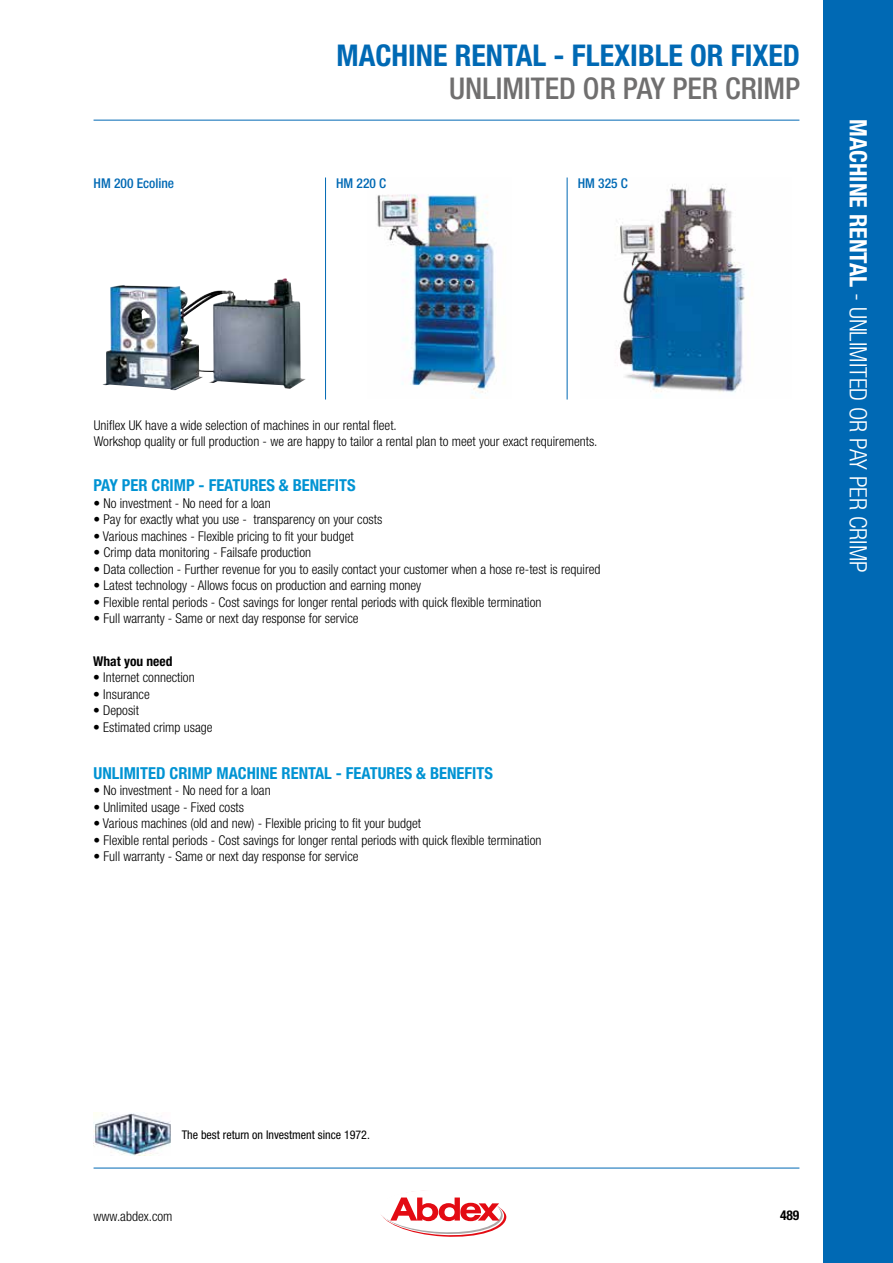
<style>
.page{position:relative;width:893px;height:1263px;background:#fff}
.page>*{position:absolute;margin:0;border:0;box-sizing:border-box;transform-origin:0 0}
.t1{font:700 condensed 30px "Helvetica Neue";color:#0069b4}
.t2{font:500 condensed 30px "Helvetica Neue";color:#706f6f}
.t3{font:300 condensed 24px "Helvetica Neue";color:#fff}
.t4{font:700 condensed 16.5px "Helvetica Neue";color:#0093d3}
.t5{font:300 condensed 13.5px/16.5px "Helvetica Neue";color:#000}
.t6{font:500 condensed 13.5px "Helvetica Neue";color:#0069b4}
.t7{font:700 condensed 13.5px "Helvetica Neue";color:#000}
.t8{font:condensed 12px "Helvetica Neue";color:#000}
.s1{font-weight:700}
</style>
<div class="page">
<div style="left:823px;top:0;width:70px;height:1263px;background:#0069b4"></div>
<hr style="left:94px;top:120px;width:705px;height:1px;background:#0069b4">
<hr style="left:94px;top:1168px;width:705px;height:1px;background:#0069b4">
<img style="left:93px;top:1113px;width:78px;height:42px">
<svg style="left:381px;top:1190px;width:125px;height:47px"></svg>
<img style="left:618px;top:184px;width:127px;height:213px">
<img style="left:377px;top:194px;width:119px;height:205px">
<img style="left:102px;top:278px;width:204px;height:112px">
<hr style="left:325px;top:177px;width:1px;height:222px;background:#0069b4">
<hr style="left:567px;top:177px;width:1px;height:222px;background:#0069b4">
<h1 class="t1" style="left:336px;top:37px;width:465px">MACHINE RENTAL - FLEXIBLE OR FIXED</h1>
<h1 class="t2" style="left:449px;top:70px;width:350px">UNLIMITED OR PAY PER CRIMP</h1>
<p class="t6" style="left:94px;top:175px;width:82px">HM 200 ECOLINE</p>
<p class="t6" style="left:336px;top:175px;width:52px">HM 220 C</p>
<p class="t6" style="left:578px;top:175px;width:52px">HM 325 C</p>
<p class="t5" style="left:94px;top:417px;width:505px">Uniflex UK have a wide selection of machines in our rental fleet.<br>Workshop quality or full production - we are happy to tailor a rental plan to meet your exact requirements.</p>
<p class="t4" style="left:93px;top:475px;width:264px">PAY PER CRIMP - FEATURES &amp; BENEFITS</p>
<p class="t5" style="left:93px;top:494px;width:179px">• No investment - No need for a loan</p>
<p class="t5" style="left:93px;top:511px;width:290px">• Pay for exactly what you use - transparency on your costs</p>
<p class="t5" style="left:93px;top:527px;width:262px">• Various machines - Flexible pricing to fit your budget</p>
<p class="t5" style="left:93px;top:544px;width:219px">• Crimp data monitoring - Failsafe production</p>
<p class="t5" style="left:93px;top:560px;width:509px">• Data collection - Further revenue for you to easily contact your customer when a hose re-test is required</p>
<p class="t5" style="left:93px;top:577px;width:329px">• Latest technology - Allows focus on production and earning money</p>
<p class="t5" style="left:93px;top:593px;width:449px">• Flexible rental periods - Cost savings for longer rental periods with quick flexible termination</p>
<p class="t5" style="left:93px;top:610px;width:267px">• Full warranty - Same or next day response for service</p>
<p class="t7" style="left:93px;top:653px;width:81px">WHAT YOU NEED</p>
<p class="t5" style="left:93px;top:669px;width:103px">• Internet connection</p>
<p class="t5" style="left:93px;top:686px;width:58px">• Insurance</p>
<p class="t5" style="left:93px;top:702px;width:47px">• Deposit</p>
<p class="t5" style="left:93px;top:719px;width:121px">• Estimated crimp usage</p>
<p class="t4" style="left:93px;top:763px;width:401px">UNLIMITED CRIMP MACHINE RENTAL - FEATURES &amp; BENEFITS</p>
<p class="t5" style="left:93px;top:782px;width:179px">• No investment - No need for a loan</p>
<p class="t5" style="left:93px;top:798px;width:152px">• Unlimited usage - Fixed costs</p>
<p class="t5" style="left:93px;top:815px;width:329px">• Various machines (old and new) - Flexible pricing to fit your budget</p>
<p class="t5" style="left:93px;top:831px;width:449px">• Flexible rental periods - Cost savings for longer rental periods with quick flexible termination</p>
<p class="t5" style="left:93px;top:848px;width:267px">• Full warranty - Same or next day response for service</p>
<h2 class="t3" style="left:872px;top:119px;width:453px;rotate:90deg"><span class="s1">MACHINE RENTAL</span> - Unlimited or Pay Per Crimp</h2>
<p class="t8" style="left:182px;top:1127px;width:190px">The best return on Investment since 1972.</p>
<p class="t5" style="left:94px;top:1207px;width:81px">www.abdex.com</p>
<p class="t7" style="left:780px;top:1207px;width:21px">489</p>
</div>
